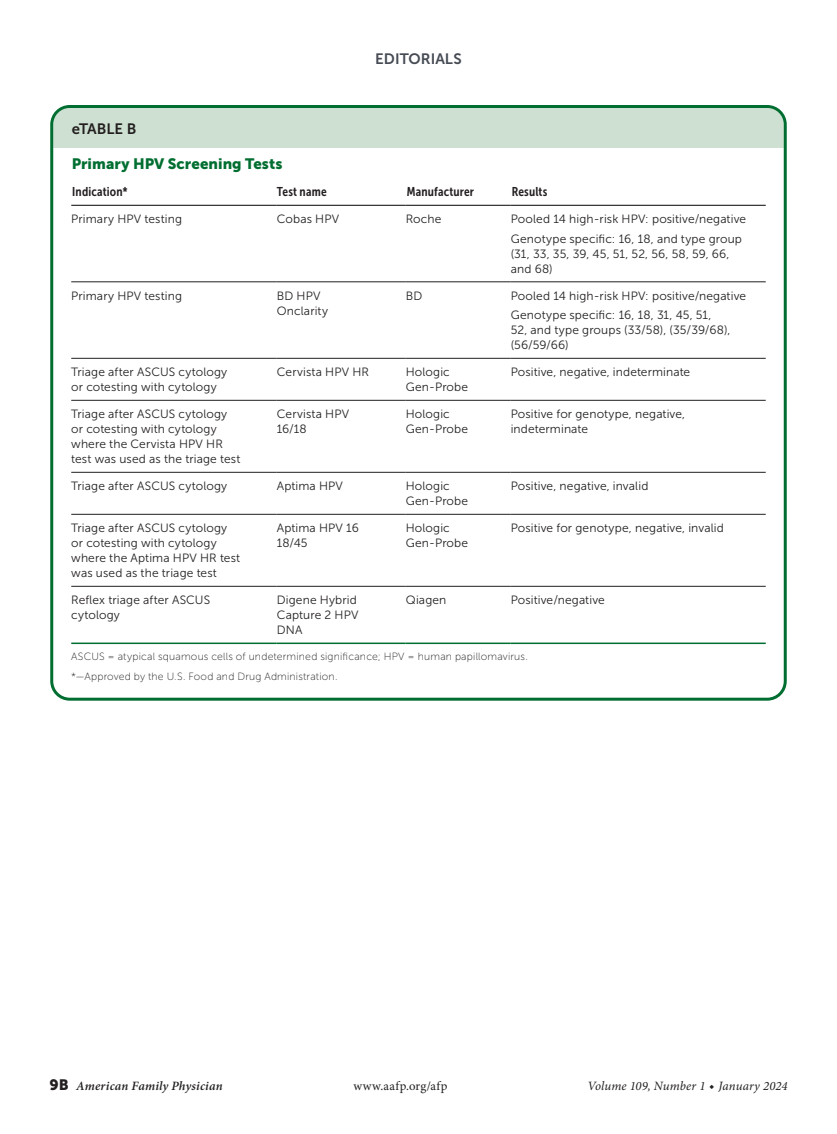
<style>
.page{position:relative;width:837px;height:1134px;background:#fff}
.page>*{position:absolute;margin:0;border:0;box-sizing:border-box;transform-origin:0 0}
.table_title{font:15px "Museo Sans 900";letter-spacing:.005em;color:#006e30}
.t1{font:15px "Museo Sans 700";color:#464b54}
.table-no{font:15px "Museo Sans 700";letter-spacing:-.005em;color:#231f20}
.table-head1{font:12.75px "Museo Sans Cond 700";letter-spacing:.015em;color:#231f20}
.t2{font:italic 12.75px "Minion Pro";letter-spacing:.01em;color:#231f20}
.t3{font:italic 600 12.75px "Minion Pro";letter-spacing:.015em;color:#231f20}
.t4{font:12.75px "Minion Pro";letter-spacing:.03em;color:#231f20}
.table-data{font:12px/15px "Museo Sans 300";letter-spacing:.01em;color:#231f20}
.table-text{font:12px/15px "Museo Sans 300";letter-spacing:.015em;color:#231f20}
.table-fig-note{font:10.5px "Museo Sans 100";letter-spacing:.02em;color:#231f20}
.s1{font-family:"Museo Sans 900";font-weight:400;font-style:normal;font-size:15px}
</style>
<div class="page">
<hr style="left:71px;top:205px;width:206px;height:1px;background:#231f20">
<hr style="left:277px;top:205px;width:129px;height:1px;background:#231f20">
<hr style="left:406px;top:205px;width:105px;height:1px;background:#231f20">
<hr style="left:511px;top:205px;width:255px;height:1px;background:#231f20">
<hr style="left:71px;top:586px;width:206px;height:1px;background:#231f20">
<hr style="left:277px;top:586px;width:129px;height:1px;background:#231f20">
<hr style="left:406px;top:586px;width:105px;height:1px;background:#231f20">
<hr style="left:511px;top:586px;width:255px;height:1px;background:#231f20">
<hr style="left:71px;top:643px;width:206px;height:1px;background:#006e30">
<hr style="left:277px;top:643px;width:129px;height:1px;background:#006e30">
<hr style="left:406px;top:643px;width:105px;height:1px;background:#006e30">
<hr style="left:511px;top:643px;width:255px;height:1px;background:#006e30">
<hr style="left:71px;top:281px;width:206px;height:1px;background:#231f20">
<hr style="left:277px;top:281px;width:129px;height:1px;background:#231f20">
<hr style="left:406px;top:281px;width:105px;height:1px;background:#231f20">
<hr style="left:511px;top:281px;width:255px;height:1px;background:#231f20">
<hr style="left:71px;top:358px;width:206px;height:1px;background:#231f20">
<hr style="left:277px;top:358px;width:129px;height:1px;background:#231f20">
<hr style="left:406px;top:358px;width:105px;height:1px;background:#231f20">
<hr style="left:511px;top:358px;width:255px;height:1px;background:#231f20">
<hr style="left:71px;top:400px;width:206px;height:1px;background:#231f20">
<hr style="left:277px;top:400px;width:129px;height:1px;background:#231f20">
<hr style="left:406px;top:400px;width:105px;height:1px;background:#231f20">
<hr style="left:511px;top:400px;width:255px;height:1px;background:#231f20">
<hr style="left:71px;top:472px;width:206px;height:1px;background:#231f20">
<hr style="left:277px;top:472px;width:129px;height:1px;background:#231f20">
<hr style="left:406px;top:472px;width:105px;height:1px;background:#231f20">
<hr style="left:511px;top:472px;width:255px;height:1px;background:#231f20">
<hr style="left:71px;top:514px;width:206px;height:1px;background:#231f20">
<hr style="left:277px;top:514px;width:129px;height:1px;background:#231f20">
<hr style="left:406px;top:514px;width:105px;height:1px;background:#231f20">
<hr style="left:511px;top:514px;width:255px;height:1px;background:#231f20">
<div style="left:53px;top:108px;width:731px;height:40px;background:#cee0d1"></div>
<div style="left:50px;top:105px;width:737px;height:596px;border:3px solid #006e30;border-radius:18px"></div>
<p class="t1" style="left:375px;top:50px;width:88px">EDITORIALS</p>
<p class="table-no" style="left:72px;top:121px;width:66px">eTABLE B</p>
<p class="table_title" style="left:72px;top:155px;width:212px">Primary HPV Screening Tests</p>
<p class="table-head1" style="left:72px;top:185px;width:57px">Indication*</p>
<p class="table-head1" style="left:277px;top:185px;width:51px">Test name</p>
<p class="table-head1" style="left:407px;top:185px;width:69px">Manufacturer</p>
<p class="table-head1" style="left:512px;top:185px;width:37px">Results</p>
<p class="table-data" style="left:71px;top:212px;width:112px">Primary HPV testing</p>
<p class="table-data" style="left:277px;top:212px;width:64px">Cobas HPV</p>
<p class="table-data" style="left:406px;top:212px;width:37px">Roche</p>
<p class="table-data" style="left:511px;top:212px;width:237px">Pooled 14 high-risk HPV: positive/negative</p>
<p class="table-data" style="left:511px;top:231px;width:233px">Genotype specific: 16, 18, and type group (31, 33, 35, 39, 45, 51, 52, 56, 58, 59, 66, and 68)</p>
<p class="table-data" style="left:71px;top:288px;width:112px">Primary HPV testing</p>
<p class="table-data" style="left:277px;top:288px;width:53px">BD HPV<br>Onclarity</p>
<p class="table-data" style="left:406px;top:288px;width:18px">BD</p>
<p class="table-data" style="left:511px;top:288px;width:237px">Pooled 14 high-risk HPV: positive/negative</p>
<p class="table-data" style="left:511px;top:308px;width:221px">Genotype specific: 16, 18, 31, 45, 51,<br>52, and type groups (33/58), (35/39/68), (56/59/66)</p>
<p class="table-data" style="left:71px;top:365px;width:157px">Triage after ASCUS cytology or cotesting with cytology</p>
<p class="table-data" style="left:277px;top:365px;width:94px">Cervista HPV HR</p>
<p class="table-data" style="left:406px;top:365px;width:64px">Hologic<br>Gen-Probe</p>
<p class="table-data" style="left:511px;top:365px;width:181px">Positive, negative, indeterminate</p>
<p class="table-data" style="left:71px;top:407px;width:171px">Triage after ASCUS cytology or cotesting with cytology where the Cervista HPV HR test was used as the triage test</p>
<p class="table-data" style="left:277px;top:407px;width:74px">Cervista HPV<br>16/18</p>
<p class="table-data" style="left:406px;top:407px;width:64px">Hologic<br>Gen-Probe</p>
<p class="table-data" style="left:511px;top:407px;width:176px">Positive for genotype, negative, indeterminate</p>
<p class="table-data" style="left:71px;top:479px;width:157px">Triage after ASCUS cytology</p>
<p class="table-data" style="left:277px;top:479px;width:68px">Aptima HPV</p>
<p class="table-data" style="left:406px;top:479px;width:64px">Hologic<br>Gen-Probe</p>
<p class="table-data" style="left:511px;top:479px;width:139px">Positive, negative, invalid</p>
<p class="table-data" style="left:71px;top:521px;width:171px">Triage after ASCUS cytology or cotesting with cytology where the Aptima HPV HR test was used as the triage test</p>
<p class="table-data" style="left:277px;top:521px;width:84px">Aptima HPV 16<br>18/45</p>
<p class="table-data" style="left:406px;top:521px;width:64px">Hologic<br>Gen-Probe</p>
<p class="table-data" style="left:511px;top:521px;width:215px">Positive for genotype, negative, invalid</p>
<p class="table-text" style="left:71px;top:593px;width:140px">Reflex triage after ASCUS cytology</p>
<p class="table-text" style="left:277px;top:593px;width:83px">Digene Hybrid<br>Capture 2 HPV<br>DNA</p>
<p class="table-text" style="left:406px;top:593px;width:42px">Qiagen</p>
<p class="table-data" style="left:511px;top:593px;width:96px">Positive/negative</p>
<p class="table-fig-note" style="left:71px;top:651px;width:458px">ASCUS = atypical squamous cells of undetermined significance; HPV = human papillomavirus.</p>
<p class="table-fig-note" style="left:71px;top:671px;width:268px">*—Approved by the U.S. Food and Drug Administration.</p>
<p class="t3" style="left:50px;top:1077px;width:175px"><span class="s1">9B</span> American Family Physician</p>
<p class="t4" style="left:353px;top:1078px;width:96px">www.aafp.org/afp</p>
<p class="t2" style="left:587px;top:1078px;width:202px">Volume 109, Number 1 ◆ January 2024</p>
</div>
